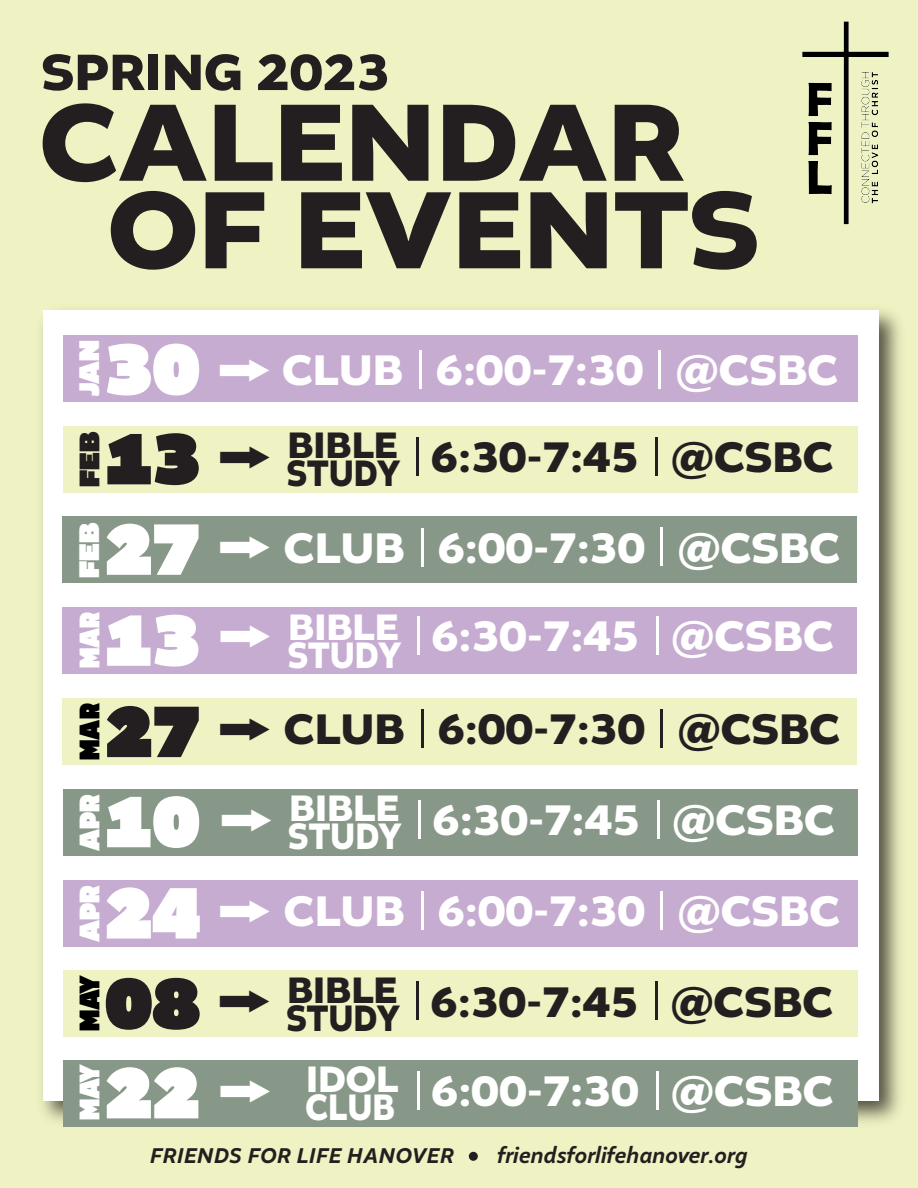
<style>
.page{position:relative;width:918px;height:1188px;background:#eff3c3}
.page>*{position:absolute;margin:0;border:0;box-sizing:border-box;transform-origin:0 0}
.t1{font:700 115.5px/87.6px "Altivo";color:#231f20}
.t2{font:900 76.65px/91.1px "Altivo";color:#fff}
.t3{font:900 76.65px "Altivo";color:#231f20}
.t4{font:61.2px "KG Arrows";color:#fff;scale:.78 1}
.t5{font:61.2px "KG Arrows";color:#231f20;scale:.78 1}
.t6{font:700 53.7px "Altivo";color:#231f20}
.t7{font:700 45px "Altivo";color:#fff}
.t8{font:700 45px "Altivo";color:#231f20}
.t9{font:700 38.7px/28px "Altivo";color:#fff}
.t10{font:700 38.7px/28px "Altivo";color:#231f20}
.t11{font:900 30px "Altivo";color:#fff;scale:.84 1}
.t12{font:900 30px "Altivo";color:#fff;scale:.87 1}
.t13{font:900 30px "Altivo";color:#231f20}
.t14{font:900 30px "Altivo";color:#fff}
.t15{font:900 30px "Altivo";color:#fff;scale:.76 1}
.t16{font:900 30px "Altivo";color:#000001;scale:.76 1}
.t17{font:900 30px "Altivo";color:#000001;scale:.79 1}
.t18{font:900 30px "Altivo";color:#fff;scale:.79 1}
.t19{font:italic 500 22.5px "Altivo";color:#231f20}
.s1{font-weight:900;font-size:76.65px}
.s2{font-family:"KG Arrows";font-weight:400;font-size:61.2px}
</style>
<div class="page">
<img style="left:802px;top:21px;width:87px;height:204px">
<img style="left:41px;top:309px;width:860px;height:818px">
<div style="left:43px;top:311px;width:835px;height:790px;background:#fff"></div>
<div style="left:63px;top:335px;width:795px;height:66px;background:#c7acd1"></div>
<div style="left:63px;top:426px;width:795px;height:66px;background:#eff3c3"></div>
<div style="left:63px;top:517px;width:794px;height:66px;background:#889888"></div>
<div style="left:63px;top:608px;width:794px;height:66px;background:#c7acd1"></div>
<div style="left:63px;top:698px;width:794px;height:67px;background:#eff3c3"></div>
<div style="left:63px;top:789px;width:795px;height:66px;background:#889888"></div>
<div style="left:63px;top:880px;width:795px;height:66px;background:#c7acd1"></div>
<div style="left:63px;top:1060px;width:795px;height:66px;background:#889888"></div>
<div style="left:63px;top:970px;width:795px;height:66px;background:#eff3c3"></div>
<div style="left:469px;top:1152px;width:9px;height:9px;background:#231f20;border-radius:50%"></div>
<hr style="left:419px;top:350px;width:3px;height:39px;background:#fff">
<hr style="left:658px;top:350px;width:3px;height:39px;background:#fff">
<hr style="left:421px;top:528px;width:3px;height:38px;background:#fff">
<hr style="left:660px;top:527px;width:3px;height:39px;background:#fff">
<hr style="left:421px;top:709px;width:3px;height:39px;background:#231f20">
<hr style="left:660px;top:709px;width:3px;height:39px;background:#231f20">
<hr style="left:421px;top:891px;width:3px;height:39px;background:#fff">
<hr style="left:660px;top:891px;width:3px;height:38px;background:#fff">
<hr style="left:417px;top:1071px;width:2px;height:39px;background:#fff">
<hr style="left:656px;top:1071px;width:2px;height:39px;background:#fff">
<hr style="left:417px;top:616px;width:2px;height:39px;background:#fff">
<hr style="left:656px;top:616px;width:2px;height:39px;background:#fff">
<hr style="left:418px;top:800px;width:3px;height:39px;background:#fff">
<hr style="left:657px;top:800px;width:3px;height:39px;background:#fff">
<hr style="left:417px;top:437px;width:2px;height:39px;background:#231f20">
<hr style="left:656px;top:437px;width:2px;height:38px;background:#231f20">
<hr style="left:416px;top:981px;width:3px;height:39px;background:#231f20">
<hr style="left:655px;top:981px;width:3px;height:39px;background:#231f20">
<p class="t6" style="left:41px;top:37px;width:350px">SPRING 2023</p>
<h1 class="t1" style="left:108px;top:101px;width:654px;text-indent:-68px">CALENDAR<br>OF EVENTS</h1>
<p class="t12" style="left:69px;top:396px;width:66px;rotate:-90deg">JAN</p>
<p class="t13" style="left:69px;top:487px;width:57px;rotate:-90deg">FEB</p>
<p class="t7" style="left:105px;top:341px;width:735px"><span class="s1">30</span> <span class="s2">a</span> CLUB 6:00-7:30 @CSBC</p>
<p class="t10" style="left:287px;top:432px;width:115px">BIBLE<br>STUDY</p>
<h2 class="t3" style="left:105px;top:407px;width:96px">13</h2>
<h2 class="t2" style="left:105px;top:506px;width:97px">27<br>13</h2>
<h2 class="t3" style="left:105px;top:680px;width:96px">27</h2>
<h2 class="t2" style="left:105px;top:779px;width:96px">10<br>24</h2>
<h2 class="t3" style="left:105px;top:952px;width:96px">08</h2>
<h2 class="t2" style="left:105px;top:1050px;width:96px">22</h2>
<h3 class="t5" style="left:219px;top:434px;width:69px">a</h3>
<p class="t8" style="left:431px;top:428px;width:404px">6:30-7:45 @CSBC</p>
<p class="t14" style="left:69px;top:578px;width:57px;rotate:-90deg">FEB</p>
<p class="t15" style="left:69px;top:668px;width:75px;rotate:-90deg">MAR</p>
<p class="t16" style="left:69px;top:760px;width:75px;rotate:-90deg">MAR</p>
<p class="t11" style="left:69px;top:851px;width:69px;rotate:-90deg">APR</p>
<p class="t11" style="left:69px;top:942px;width:69px;rotate:-90deg">APR</p>
<p class="t17" style="left:69px;top:1031px;width:73px;rotate:-90deg">MAY</p>
<p class="t18" style="left:69px;top:1120px;width:73px;rotate:-90deg">MAY</p>
<p class="t7" style="left:219px;top:518px;width:623px"><span class="s2">a</span> CLUB 6:00-7:30 @CSBC</p>
<p class="t9" style="left:288px;top:614px;width:115px">BIBLE<br>STUDY</p>
<h3 class="t4" style="left:219px;top:613px;width:69px">a</h3>
<p class="t7" style="left:431px;top:607px;width:404px">6:30-7:45 @CSBC</p>
<p class="t8" style="left:219px;top:700px;width:623px"><span class="s2">a</span> CLUB 6:00-7:30 @CSBC</p>
<p class="t9" style="left:288px;top:795px;width:115px">BIBLE<br>STUDY</p>
<h3 class="t4" style="left:220px;top:797px;width:69px">a</h3>
<p class="t7" style="left:432px;top:791px;width:404px">6:30-7:45 @CSBC</p>
<p class="t7" style="left:219px;top:882px;width:623px"><span class="s2">a</span> CLUB 6:00-7:30 @CSBC</p>
<p class="t10" style="left:286px;top:976px;width:115px">BIBLE<br>STUDY</p>
<h3 class="t5" style="left:218px;top:978px;width:69px">a</h3>
<p class="t8" style="left:430px;top:972px;width:404px">6:30-7:45 @CSBC</p>
<p class="t9" style="left:306px;top:1066px;width:94px">IDOL<br>CLUB</p>
<h3 class="t4" style="left:219px;top:1068px;width:69px">a</h3>
<p class="t7" style="left:431px;top:1062px;width:404px">6:00-7:30 @CSBC</p>
<p class="t19" style="left:150px;top:1141px;width:306px">FRIENDS FOR LIFE HANOVER</p>
<p class="t19" style="left:498px;top:1141px;width:252px">friendsforlifehanover.org</p>
</div>
